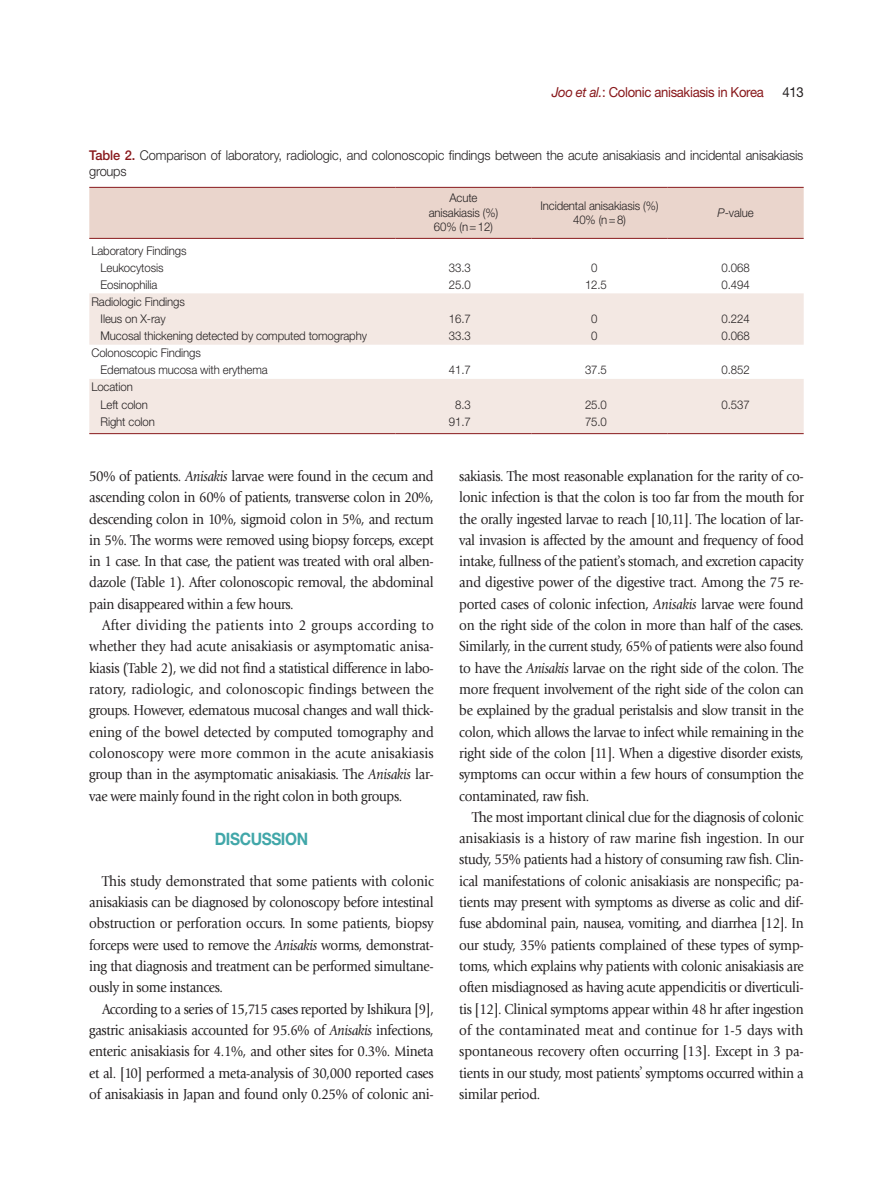
<style>
.page{position:relative;width:893px;height:1191px;background:#fff}
.page>*{position:absolute;margin:0;border:0;box-sizing:border-box;transform-origin:0 0}
.본문_대제목{font:700 17.1px "Helvetica Neue LT Std";letter-spacing:-.025em;color:#41a7a9;scale:.9 1}
.본문{font:15px/21.3px "Giovanni Std";letter-spacing:-.025em;color:#231f20;text-align:justify;scale:.9 1}
.하시라{font:13.8px "Helvetica Neue LT Std";letter-spacing:-.025em;color:#88181b;scale:.95 1}
.하시라-2{font:13.8px "Helvetica Neue LT Std";color:#231f20;scale:.95 1}
.표_제목__그림_설명{font:300 13.5px/16.2px "Helvetica Neue LT Std";letter-spacing:-.01em;color:#231f20;scale:.95 1}
.표_본문{font:300 12px "Helvetica Neue LT Std";letter-spacing:-.01em;color:#231f20;scale:.95 1}
.s1{font-style:italic}
.s2{font-weight:500;color:#88181b}
.s3{font-family:"Minion Pro"}
</style>
<div class="page">
<div style="left:89px;top:188px;width:715px;height:50px;background:#ead5cc"></div>
<svg style="left:89px;top:293px;width:715px;height:140px;fill:#f3e8e3"></svg>
<hr style="left:89px;top:187px;width:306px;height:1px;background:#88181b">
<hr style="left:395px;top:187px;width:136px;height:1px;background:#88181b">
<hr style="left:531px;top:187px;width:137px;height:1px;background:#88181b">
<hr style="left:668px;top:187px;width:136px;height:1px;background:#88181b">
<hr style="left:89px;top:238px;width:306px;height:1px;background:#88181b">
<hr style="left:395px;top:238px;width:136px;height:1px;background:#88181b">
<hr style="left:531px;top:238px;width:137px;height:1px;background:#88181b">
<hr style="left:668px;top:238px;width:136px;height:1px;background:#88181b">
<hr style="left:89px;top:433px;width:306px;height:1px;background:#88181b">
<hr style="left:395px;top:433px;width:136px;height:1px;background:#88181b">
<hr style="left:531px;top:433px;width:137px;height:1px;background:#88181b">
<hr style="left:668px;top:433px;width:136px;height:1px;background:#88181b">
<p class="하시라" style="left:552px;top:83px;width:225px"><span class="s1">Joo et al.</span>: Colonic anisakiasis in Korea</p>
<p class="하시라-2" style="left:782px;top:83px;width:24px">413</p>
<p class="표_제목__그림_설명" style="left:89px;top:147px;width:753px"><span class="s2">Table 2.</span> Comparison of laboratory, radiologic, and colonoscopic findings between the acute anisakiasis and incidental anisakiasis groups</p>
<p class="표_본문" style="left:449px;top:191px;width:31px">Acute</p>
<p class="표_본문" style="left:429px;top:205px;width:75px">anisakiasis (%)</p>
<p class="표_본문" style="left:434px;top:220px;width:64px">60% (n=12)</p>
<p class="표_본문" style="left:540px;top:198px;width:126px">Incidental anisakiasis (%)</p>
<p class="표_본문" style="left:573px;top:212px;width:57px">40% (n=8)</p>
<p class="표_본문" style="left:717px;top:205px;width:40px"><span class="s1">P</span>-value</p>
<p class="표_본문" style="left:91px;top:243px;width:102px">Laboratory Findings</p>
<p class="표_본문" style="left:101px;top:260px;width:68px">Leukocytosis</p>
<p class="표_본문" style="left:449px;top:260px;width:24px">33.3</p>
<p class="표_본문" style="left:591px;top:260px;width:8px">0</p>
<p class="표_본문" style="left:722px;top:260px;width:31px">0.068</p>
<p class="표_본문" style="left:101px;top:277px;width:61px">Eosinophilia</p>
<p class="표_본문" style="left:449px;top:277px;width:24px">25.0</p>
<p class="표_본문" style="left:585px;top:277px;width:24px">12.5</p>
<p class="표_본문" style="left:722px;top:277px;width:31px">0.494</p>
<p class="표_본문" style="left:91px;top:294px;width:100px">Radiologic Findings</p>
<p class="표_본문" style="left:101px;top:311px;width:70px">Ileus on X-ray</p>
<p class="표_본문" style="left:449px;top:311px;width:24px">16.7</p>
<p class="표_본문" style="left:591px;top:311px;width:8px">0</p>
<p class="표_본문" style="left:722px;top:311px;width:31px">0.224</p>
<p class="표_본문" style="left:101px;top:328px;width:282px">Mucosal thickening detected by computed tomography</p>
<p class="표_본문" style="left:449px;top:328px;width:24px">33.3</p>
<p class="표_본문" style="left:591px;top:328px;width:8px">0</p>
<p class="표_본문" style="left:722px;top:328px;width:31px">0.068</p>
<p class="표_본문" style="left:91px;top:345px;width:117px">Colonoscopic Findings</p>
<p class="표_본문" style="left:101px;top:363px;width:177px">Edematous mucosa with erythema</p>
<p class="표_본문" style="left:449px;top:363px;width:24px">41.7</p>
<p class="표_본문" style="left:585px;top:363px;width:24px">37.5</p>
<p class="표_본문" style="left:722px;top:363px;width:31px">0.852</p>
<p class="표_본문" style="left:91px;top:380px;width:45px">Location</p>
<p class="표_본문" style="left:101px;top:397px;width:51px">Left colon</p>
<p class="표_본문" style="left:455px;top:397px;width:18px">8.3</p>
<p class="표_본문" style="left:585px;top:397px;width:24px">25.0</p>
<p class="표_본문" style="left:722px;top:397px;width:31px">0.537</p>
<p class="표_본문" style="left:101px;top:414px;width:59px">Right colon</p>
<p class="표_본문" style="left:449px;top:414px;width:24px">91.7</p>
<p class="표_본문" style="left:585px;top:414px;width:24px">75.0</p>
<p class="본문" style="left:89px;top:465px;width:384px">50% of patients. <span class="s1">Anisakis</span> larvae were found in the cecum and ascending colon in 60% of patients, transverse colon in 20%, descending colon in 10%, sigmoid colon in 5%, and rectum in 5%. The worms were removed using biopsy forceps, except in 1 case. In that case, the patient was treated with oral alben&shy;dazole (Table 1). After colonoscopic removal, the abdominal pain disappeared within a few hours.</p>
<p class="본문" style="left:89px;top:614px;width:384px;text-indent:13px">After dividing the patients into 2 groups according to whether they had acute anisakiasis or asymptomatic anisa&shy;kiasis (Table 2), we did not find a statistical difference in labo&shy;ratory, radiologic, and colonoscopic findings between the groups. However, edematous mucosal changes and wall thick&shy;ening of the bowel detected by computed tomography and colonoscopy were more common in the acute anisakiasis group than in the asymptomatic anisakiasis. The <span class="s1">Anisakis</span> lar&shy;vae were mainly found in the right colon in both groups.</p>
<p class="본문_대제목" style="left:215px;top:828px;width:105px">DISCUSSION</p>
<p class="본문" style="left:89px;top:870px;width:384px;text-indent:13px">This study demonstrated that some patients with colonic anisakiasis can be diagnosed by colonoscopy before intestinal obstruction or perforation occurs. In some patients, biopsy forceps were used to remove the <span class="s1">Anisakis</span> worms, demonstrat&shy;ing that diagnosis and treatment can be performed simultane&shy;ously in some instances.</p>
<p class="본문" style="left:89px;top:998px;width:384px;text-indent:13px">According to a series of 15,715 cases reported by Ishikura [9], gastric anisakiasis accounted for 95.6% of <span class="s1">Anisakis</span> infections, enteric anisakiasis for 4.1%, and other sites for 0.3%. Mineta et al. [10] performed a meta-analysis of 30,000 reported cases of anisakiasis in Japan and found only 0.25% of colonic ani-</p>
<p class="본문" style="left:459px;top:465px;width:384px">sakiasis. The most reasonable explanation for the rarity of co&shy;lonic infection is that the colon is too far from the mouth for the orally ingested larvae to reach [10,11]. The location of lar&shy;val invasion is affected by the amount and frequency of food intake, fullness of the patient<span class="s3">’</span>s stomach, and excretion capacity and digestive power of the digestive tract. Among the 75 re&shy;ported cases of colonic infection, <span class="s1">Anisakis</span> larvae were found on the right side of the colon in more than half of the cases.<br>Similarly, in the current study, 65% of patients were also found to have the <span class="s1">Anisakis</span> larvae on the right side of the colon. The more frequent involvement of the right side of the colon can be explained by the gradual peristalsis and slow transit in the colon, which allows the larvae to infect while remaining in the right side of the colon [11]. When a digestive disorder exists, symptoms can occur within a few hours of consumption the contaminated, raw fish.</p>
<p class="본문" style="left:459px;top:806px;width:384px;text-indent:13px">The most important clinical clue for the diagnosis of colonic anisakiasis is a history of raw marine fish ingestion. In our study, 55% patients had a history of consuming raw fish. Clin&shy;ical manifestations of colonic anisakiasis are nonspecific; pa&shy;tients may present with symptoms as diverse as colic and dif&shy;fuse abdominal pain, nausea, vomiting, and diarrhea [12]. In our study, 35% patients complained of these types of symp&shy;toms, which explains why patients with colonic anisakiasis are often misdiagnosed as having acute appendicitis or diverticuli&shy;tis [12]. Clinical symptoms appear within 48 hr after ingestion of the contaminated meat and continue for 1-5 days with spontaneous recovery often occurring [13]. Except in 3 pa&shy;tients in our study, most patients<span class="s3">’</span> symptoms occurred within a similar period.</p>
</div>
